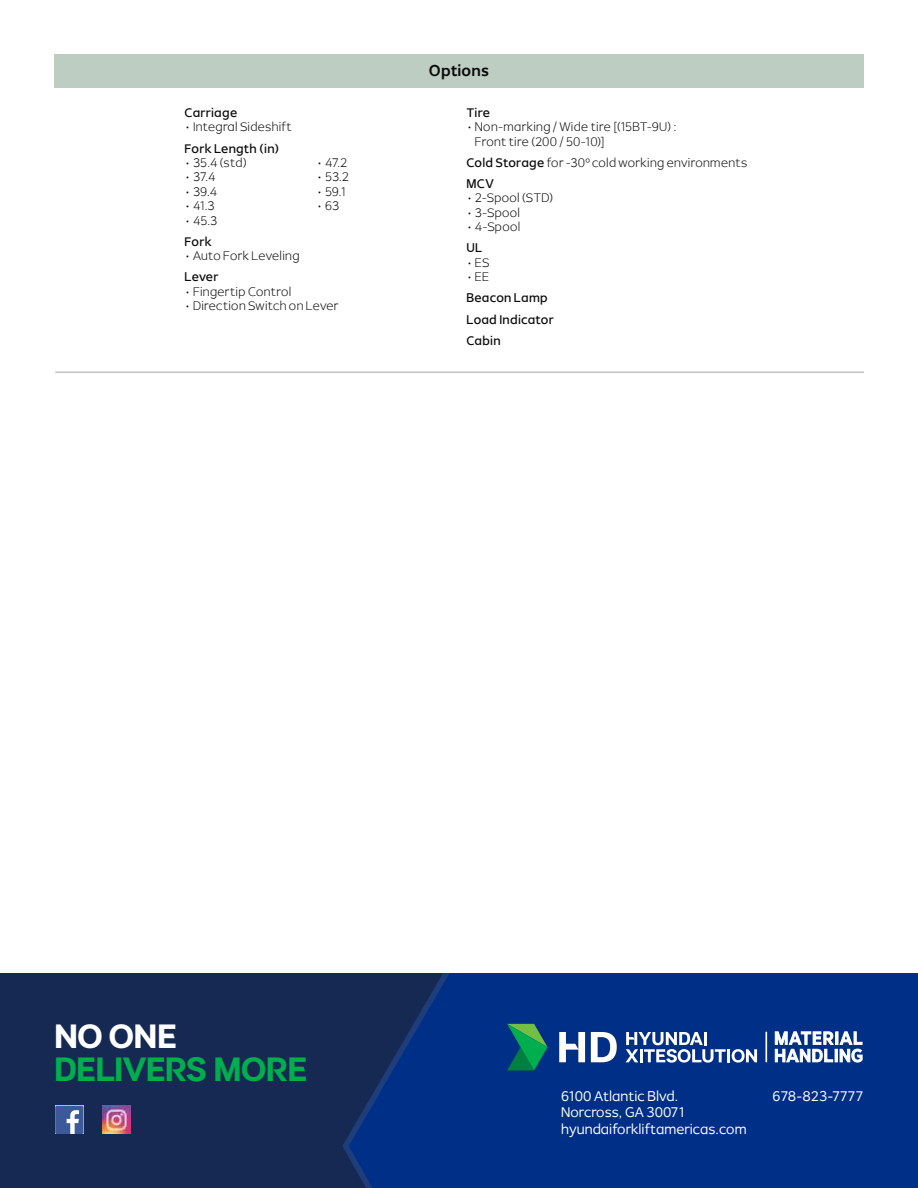
<style>
.page{position:relative;width:918px;height:1188px;background:#fff}
.page>*{position:absolute;margin:0;border:0;box-sizing:border-box;transform-origin:0 0}
.t1{font:700 32.7px "HD Hyundai Logo OTF";letter-spacing:-.01em;color:#00ae4d}
.t2{font:700 32.7px "HD Hyundai Logo OTF";color:#fff}
.t3{font:700 15px "Pyeong Chang 2018";letter-spacing:.01em;color:#0b0a0b}
.t4{font:300 13.5px/16.2px "Pyeong Chang 2018";color:#fff}
.t5{font:100 12px/14.4px "Pyeong Chang 2018";letter-spacing:.02em;color:#0b0a0b}
.t6{font:12px/21.1px "Pyeong Chang 2018";letter-spacing:.015em;color:#0b0a0b}
.s1{font-weight:400}
.s2{font-family:"Helvetica Neue LT Pro";font-weight:300}
</style>
<div class="page">
<div style="left:0;top:972px;width:918px;height:216px;background:#162952"></div>
<svg style="left:349px;top:972px;width:569px;height:216px;background:#033083"></svg>
<hr style="left:765px;top:1032px;width:2px;height:30px;background:#fff">
<svg style="left:507px;top:1024px;width:41px;height:46px;background:#127c5d"></svg>
<svg style="left:591px;top:1032px;width:26px;height:30px"></svg>
<svg style="left:559px;top:1032px;width:26px;height:30px"></svg>
<svg style="left:626px;top:1032px;width:131px;height:31px;background:#5775af"></svg>
<svg style="left:775px;top:1032px;width:87px;height:30px;background:#859bc5"></svg>
<div style="left:55px;top:1106px;width:28px;height:28px;background:#3c5a99;border-radius:2px"></div>
<svg style="left:67px;top:1110px;width:12px;height:24px"></svg>
<img style="left:102px;top:1106px;width:28px;height:28px">
<div style="left:54px;top:54px;width:810px;height:33px;background:#bdcdc2"></div>
<hr style="left:55px;top:372px;width:809px;height:1px;background:#c2c1c2">
<p class="t6" style="left:185px;top:102px;width:54px">Carriage</p>
<p class="t5" style="left:185px;top:120px;width:109px">• Integral Sideshift</p>
<p class="t6" style="left:185px;top:138px;width:96px">Fork Length (in)</p>
<p class="t5" style="left:185px;top:156px;width:63px">• 35.4 (std)</p>
<p class="t5" style="left:317px;top:156px;width:32px">• 47.2</p>
<p class="t5" style="left:185px;top:170px;width:33px">• 37.4</p>
<p class="t5" style="left:317px;top:170px;width:34px">• 53.2</p>
<p class="t5" style="left:185px;top:185px;width:34px">• 39.4</p>
<p class="t5" style="left:317px;top:185px;width:31px">• 59.1</p>
<p class="t5" style="left:185px;top:199px;width:32px">• 41.3</p>
<p class="t5" style="left:317px;top:199px;width:24px">• 63</p>
<p class="t5" style="left:185px;top:213px;width:34px">• 45.3</p>
<p class="t6" style="left:185px;top:231px;width:29px">Fork</p>
<p class="t5" style="left:185px;top:249px;width:116px">• Auto Fork Leveling</p>
<p class="t6" style="left:185px;top:267px;width:35px">Lever</p>
<p class="t5" style="left:185px;top:285px;width:108px">• Fingertip Control</p>
<p class="t5" style="left:185px;top:299px;width:155px">• Direction Switch on Lever</p>
<p class="t3" style="left:429px;top:63px;width:62px">Options</p>
<p class="t6" style="left:466px;top:102px;width:25px">Tire</p>
<p class="t5" style="left:475px;top:120px;width:204px;text-indent:-8px">• Non-marking / Wide tire [(15BT-9U) :<br>Front tire (200 / 50-10)]</p>
<p class="t5" style="left:466px;top:152px;width:282px;line-height:21.1px"><span class="s1">Cold Storage</span> for -30<span class="s2">º</span> cold working environments<br><span class="s1">MCV</span></p>
<p class="t5" style="left:466px;top:191px;width:88px">• 2-Spool (STD)</p>
<p class="t5" style="left:466px;top:206px;width:55px">• 3-Spool</p>
<p class="t5" style="left:466px;top:220px;width:55px">• 4-Spool</p>
<p class="t6" style="left:466px;top:238px;width:17px">UL</p>
<p class="t5" style="left:466px;top:256px;width:25px">• ES</p>
<p class="t5" style="left:466px;top:270px;width:24px">• EE</p>
<p class="t6" style="left:466px;top:288px;width:89px">Beacon Lamp<br>Load Indicator<br>Cabin</p>
<h1 class="t2" style="left:54px;top:1022px;width:124px">NO ONE</h1>
<h1 class="t1" style="left:54px;top:1055px;width:254px">DELIVERS MORE</h1>
<p class="t4" style="left:561px;top:1089px;width:119px">6100 Atlantic Blvd.</p>
<p class="t4" style="left:773px;top:1089px;width:92px">678-823-7777</p>
<p class="t4" style="left:561px;top:1105px;width:187px">Norcross, GA 30071 hyundaiforkliftamericas.com</p>
</div>
